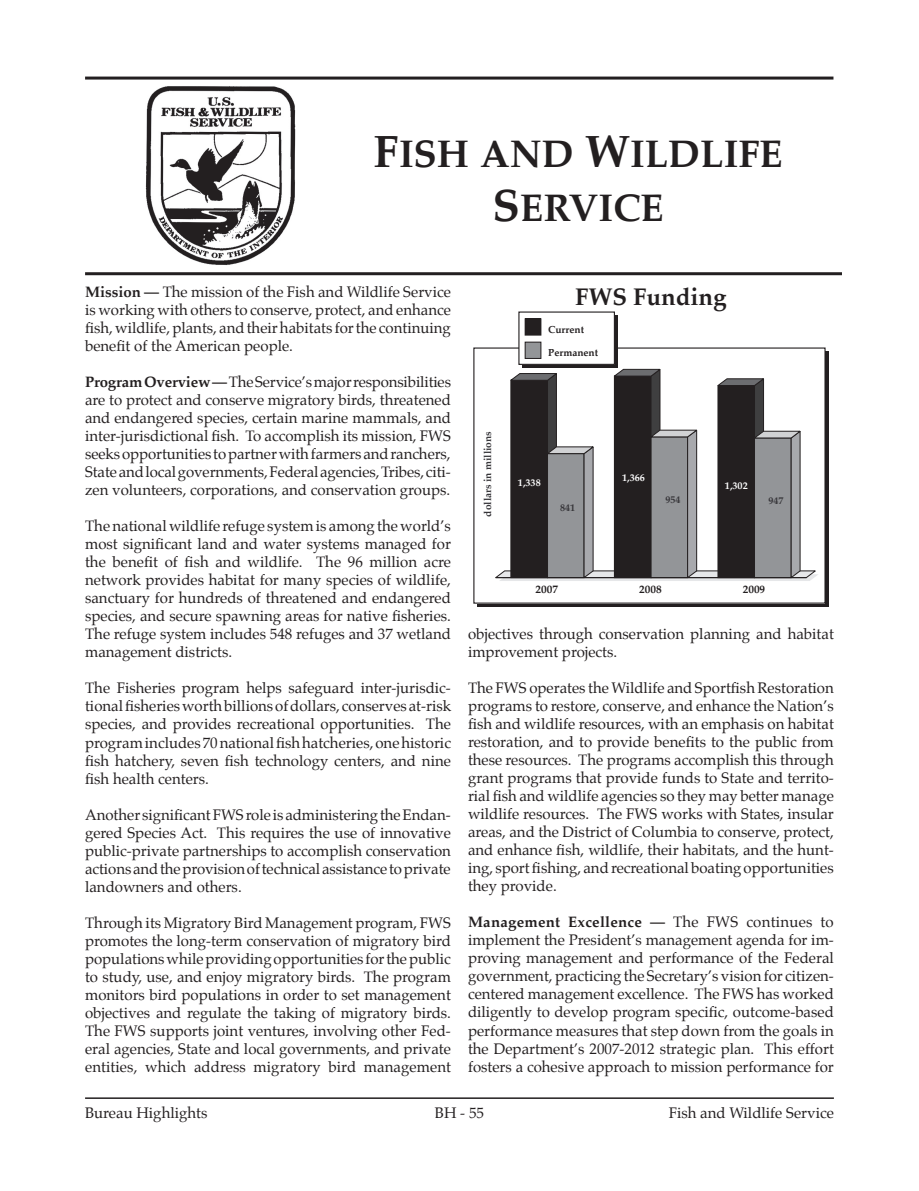
<style>
.page{position:relative;width:919px;height:1191px;background:#fff}
.page>*{position:absolute;margin:0;border:0;box-sizing:border-box;transform-origin:0 0}
.t1{font:700 38.25px/54px "Palatino";color:#231f20;text-align:center}
.t2{font:700 24px "Palatino";color:#231f20}
.t3{font:15px/18px "Palatino";color:#231f20;text-align:justify}
.t4{font:700 11.25px "Palatino";color:#231f20}
.t5{font:700 10.05px "Palatino";color:#363539}
.t6{font:700 10.05px "Palatino";color:#231f20}
.t7{font:700 10.05px "Palatino";color:#fff}
.s1{font-size:45px}
.s2{font-weight:700}
</style>
<div class="page">
<hr style="left:85px;top:1097px;width:748px;height:2px;background:#231f20">
<hr style="left:85px;top:77px;width:748px;height:3px;background:#231f20">
<hr style="left:85px;top:272px;width:756px;height:3px;background:#231f20">
<img style="left:145px;top:86px;width:151px;height:179px">
<svg style="left:477px;top:351px;width:351px;height:255px;fill:#231f20"></svg>
<div style="left:474px;top:348px;width:351px;height:255px;background:#fff"></div>
<div style="left:522px;top:315px;width:95px;height:53px;background:#231f20"></div>
<div style="left:519px;top:312px;width:95px;height:52px;background:#fff"></div>
<div style="left:518px;top:311px;width:97px;height:54px;border:1px solid #231f20"></div>
<div style="left:525px;top:319px;width:16px;height:16px;background:#231f20"></div>
<div style="left:525px;top:318px;width:16px;height:17px;border:1px solid #231f20"></div>
<div style="left:525px;top:342px;width:16px;height:16px;background:#939598"></div>
<div style="left:525px;top:342px;width:16px;height:17px;border:1px solid #231f20"></div>
<svg style="left:495px;top:368px;width:323px;height:213px"></svg>
<svg style="left:495px;top:431px;width:312px;height:147px"></svg>
<h1 class="t1" style="left:373px;top:126px;width:411px"><span class="s1">F</span>ISH AND <span class="s1">W</span>ILDLIFE<br><span class="s1">S</span>ERVICE</h1>
<p class="t3" style="left:85px;top:283px;width:367px"><span class="s2">Mission —</span> The mission of the Fish and Wildlife Service is working with others to conserve, protect, and enhance fish, wildlife, plants, and their habitats for the continuing benefit of the American people.</p>
<p class="t3" style="left:85px;top:373px;width:367px"><span class="s2">Program Overview —</span> The Service’s major responsibilities are to protect and conserve migratory birds, threatened and endangered species, certain marine mammals, and inter-jurisdictional fish. To accomplish its mission, FWS seeks opportunities to partner with farmers and ranchers, State and local governments, Federal agencies, Tribes, citi&shy;zen volunteers, corporations, and conservation groups.</p>
<p class="t3" style="left:85px;top:517px;width:367px">The national wildlife refuge system is among the world’s most significant land and water systems managed for the benefit of fish and wildlife. The 96 million acre network provides habitat for many species of wildlife, sanctuary for hundreds of threatened and endangered species, and secure spawning areas for native fisheries.<br>The refuge system includes 548 refuges and 37 wetland management districts.</p>
<p class="t3" style="left:85px;top:679px;width:367px">The Fisheries program helps safeguard inter-jurisdic&shy;tional fisheries worth billions of dollars, conserves at-risk species, and provides recreational opportunities. The program includes 70 national fish hatcheries, one historic fish hatchery, seven fish technology centers, and nine fish health centers.</p>
<p class="t3" style="left:85px;top:805px;width:367px">Another significant FWS role is administering the Endan&shy;gered Species Act. This requires the use of innovative public-private partnerships to accomplish conservation actions and the provision of technical assistance to private landowners and others.</p>
<p class="t3" style="left:85px;top:913px;width:367px">Through its Migratory Bird Management program, FWS promotes the long-term conservation of migratory bird populations while providing opportunities for the public to study, use, and enjoy migratory birds. The program monitors bird populations in order to set management objectives and regulate the taking of migratory birds.<br>The FWS supports joint ventures, involving other Fed&shy;eral agencies, State and local governments, and private entities, which address migratory bird management</p>
<h2 class="t2" style="left:575px;top:276px;width:153px">FWS Funding</h2>
<p class="t6" style="left:548px;top:321px;width:37px">Current</p>
<p class="t6" style="left:548px;top:344px;width:51px">Permanent</p>
<p class="t5" style="left:479px;top:516px;width:87px;rotate:-90deg">dollars in millions</p>
<p class="t7" style="left:518px;top:474px;width:24px">1,338</p>
<p class="t5" style="left:560px;top:499px;width:17px">841</p>
<p class="t7" style="left:622px;top:469px;width:24px">1,366</p>
<p class="t5" style="left:665px;top:491px;width:17px">954</p>
<p class="t7" style="left:725px;top:477px;width:24px">1,302</p>
<p class="t5" style="left:768px;top:492px;width:17px">947</p>
<p class="t4" style="left:535px;top:579px;width:24px">2007</p>
<p class="t4" style="left:639px;top:579px;width:24px">2008</p>
<p class="t4" style="left:742px;top:579px;width:24px">2009</p>
<p class="t3" style="left:468px;top:625px;width:367px">objectives through conservation planning and habitat improvement projects.</p>
<p class="t3" style="left:468px;top:679px;width:367px">The FWS operates the Wildlife and Sportfish Restoration programs to restore, conserve, and enhance the Nation’s fish and wildlife resources, with an emphasis on habitat restoration, and to provide benefits to the public from these resources. The programs accomplish this through grant programs that provide funds to State and territo&shy;rial fish and wildlife agencies so they may better manage wildlife resources. The FWS works with States, insular areas, and the District of Columbia to conserve, protect, and enhance fish, wildlife, their habitats, and the hunt&shy;ing, sport fishing, and recreational boating opportunities they provide.</p>
<p class="t3" style="left:468px;top:913px;width:367px"><span class="s2">Management Excellence —</span> The FWS continues to implement the President’s management agenda for im&shy;proving management and performance of the Federal government, practicing the Secretary’s vision for citizen&shy;centered management excellence. The FWS has worked diligently to develop program specific, outcome-based performance measures that step down from the goals in the Department’s 2007-2012 strategic plan. This effort fosters a cohesive approach to mission performance for</p>
<p class="t3" style="left:85px;top:1104px;width:124px">Bureau Highlights</p>
<p class="t3" style="left:435px;top:1104px;width:51px">BH - 55</p>
<p class="t3" style="left:668px;top:1104px;width:167px">Fish and Wildlife Service</p>
</div>
